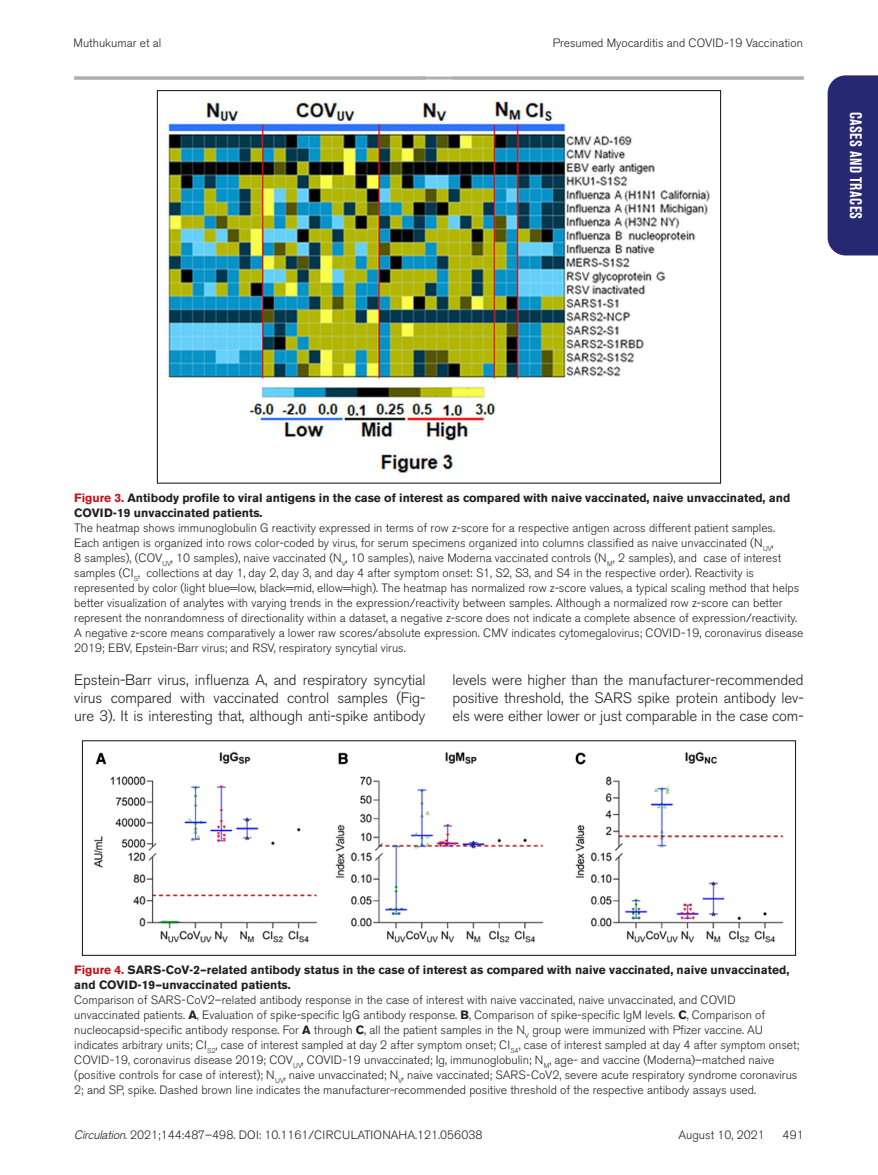
<style>
.page{position:relative;width:878px;height:1175px;background:#fff}
.page>*{position:absolute;margin:0;border:0;box-sizing:border-box;transform-origin:0 0}
.t1{font:700 condensed 16.5px "Akzidenz Grotesk BE";letter-spacing:.04em;color:#fff;scale:.9 1}
.t2{font:300 15px/18px "Akzidenz Grotesk BE";letter-spacing:-.01em;color:#231f20;text-align:justify}
.t3{font:300 12px/15px "Akzidenz Grotesk BE";color:#231f20}
.t4{font:700 12px/15px "Akzidenz Grotesk BE";color:#231f20}
.s1{color:#c4121a}
.s2{font-weight:700}
.s3{font-family:"Akzidenz Grotesk";font-style:italic}
</style>
<div class="page">
<div style="left:827px;top:75px;width:51px;height:180px;background:#272872"></div>
<svg style="left:74px;top:76px;width:351px;height:4px"></svg>
<svg style="left:425px;top:76px;width:378px;height:4px;background:#b8b9bc"></svg>
<img style="left:156px;top:90px;width:565px;height:394px">
<svg style="left:81px;top:740px;width:715px;height:216px"></svg>
<p class="t3" style="left:74px;top:36px;width:89px">Muthukumar et al</p>
<p class="t3" style="left:552px;top:36px;width:252px">Presumed Myocarditis and COVID-19 Vaccination</p>
<h1 class="t1" style="left:865px;top:112px;width:121px;rotate:90deg">CASES AND TRACES</h1>
<p class="t4" style="left:74px;top:490px;width:717px"><span class="s1">Figure 3.</span> Antibody profile to viral antigens in the case of interest as compared with naive vaccinated, naive unvaccinated, and<br>COVID-19 unvaccinated patients.</p>
<p class="t3" style="left:74px;top:520px;width:730px">The heatmap shows immunoglobulin G reactivity expressed in terms of row z-score for a respective antigen across different patient samples.<br>Each antigen is organized into rows color-coded by virus, for serum specimens organized into columns classified as naive unvaccinated (N<sub>UV</sub>,<br>8 samples), (COV<sub>UV</sub>, 10 samples), naive vaccinated (N<sub>V</sub>, 10 samples), naive Moderna vaccinated controls (N<sub>M</sub>, 2 samples), and case of interest samples (CI<sub>S</sub>, collections at day 1, day 2, day 3, and day 4 after symptom onset: S1, S2, S3, and S4 in the respective order). Reactivity is represented by color (light blue=low, black=mid, ellow=high). The heatmap has normalized row z-score values, a typical scaling method that helps better visualization of analytes with varying trends in the expression/reactivity between samples. Although a normalized row z-score can better represent the nonrandomness of directionality within a dataset, a negative z-score does not indicate a complete absence of expression/reactivity.<br>A negative z-score means comparatively a lower raw scores/absolute expression. CMV indicates cytomegalovirus; COVID-19, coronavirus disease 2019; EBV, Epstein-Barr virus; and RSV, respiratory syncytial virus.</p>
<p class="t2" style="left:74px;top:671px;width:353px">Epstein-Barr virus, influenza A, and respiratory syncytial virus compared with vaccinated control samples (Fig&shy;ure 3). It is interesting that, although anti-spike antibody</p>
<p class="t2" style="left:452px;top:671px;width:353px">levels were higher than the manufacturer-recommended positive threshold, the SARS spike protein antibody lev&shy;els were either lower or just comparable in the case com-</p>
<p class="t4" style="left:74px;top:962px;width:716px"><span class="s1">Figure 4.</span> SARS-CoV-2–related antibody status in the case of interest as compared with naive vaccinated, naive unvaccinated, and COVID-19–unvaccinated patients.</p>
<p class="t3" style="left:74px;top:992px;width:726px">Comparison of SARS-CoV2–related antibody response in the case of interest with naive vaccinated, naive unvaccinated, and COVID unvaccinated patients. <span class="s2">A</span>, Evaluation of spike-specific IgG antibody response. <span class="s2">B</span>, Comparison of spike-specific IgM levels. <span class="s2">C</span>, Comparison of nucleocapsid-specific antibody response. For <span class="s2">A</span> through <span class="s2">C</span>, all the patient samples in the N<sub>V</sub> group were immunized with Pfizer vaccine. AU indicates arbitrary units; CI<sub>S2</sub>, case of interest sampled at day 2 after symptom onset; CI<sub>S4</sub>, case of interest sampled at day 4 after symptom onset; COVID-19, coronavirus disease 2019; COV<sub>UV</sub>, COVID-19 unvaccinated; Ig, immunoglobulin; N<sub>M</sub>, age- and vaccine (Moderna)–matched naive (positive controls for case of interest); N<sub>UV</sub>, naive unvaccinated; N<sub>V</sub>, naive vaccinated; SARS-CoV2, severe acute respiratory syndrome coronavirus 2; and SP, spike. Dashed brown line indicates the manufacturer-recommended positive threshold of the respective antibody assays used.</p>
<p class="t3" style="left:74px;top:1127px;width:410px"><span class="s3">Circulation</span>. 2021;144:487–498. DOI: 10.1161/CIRCULATIONAHA.121.056038</p>
<p class="t3" style="left:678px;top:1127px;width:88px">August 10, 2021</p>
<p class="t3" style="left:782px;top:1127px;width:23px">491</p>
</div>
